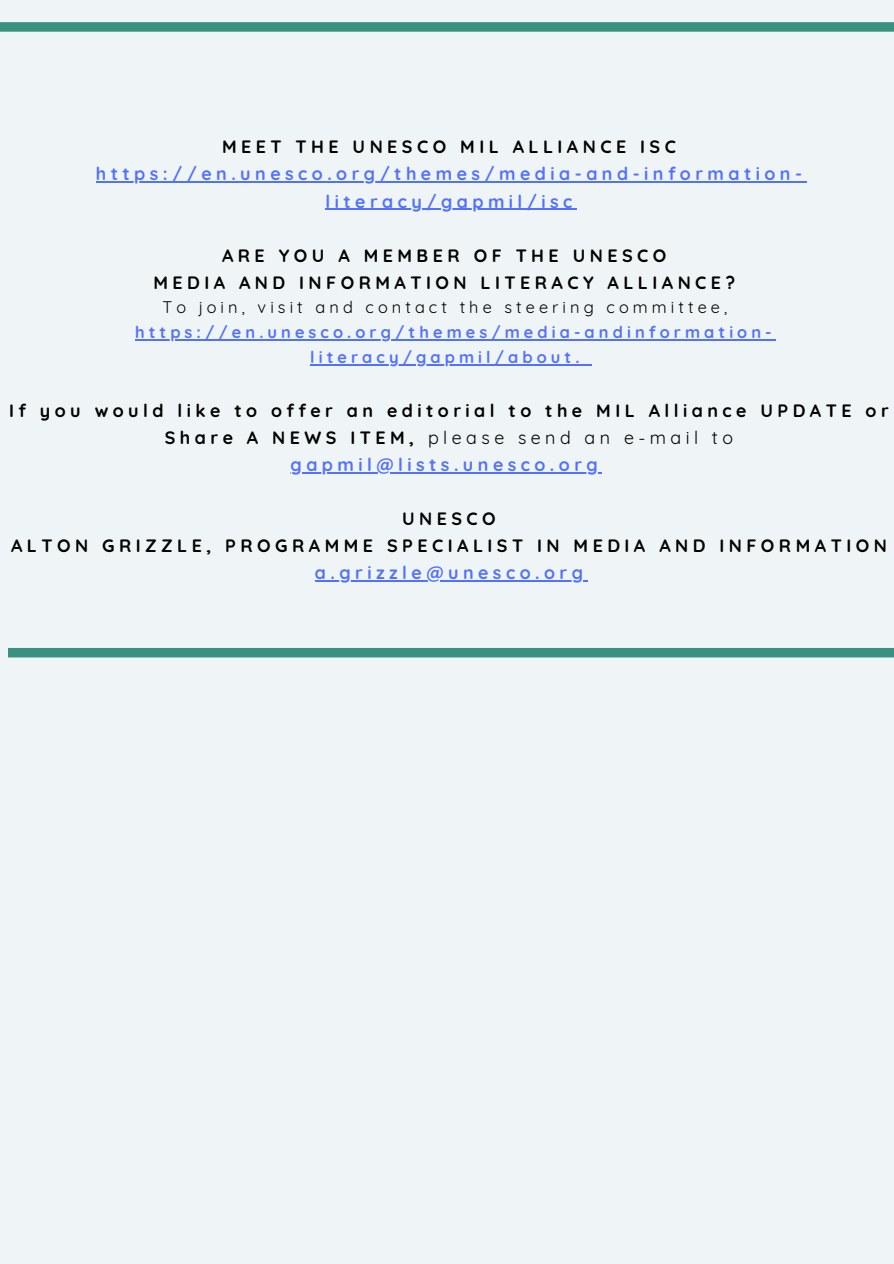
<style>
.page{position:relative;width:894px;height:1264px;background:#fff}
.page>*{position:absolute;margin:0;border:0;box-sizing:border-box;transform-origin:0 0}
.t1{font:700 17.85px/27px "Quicksand";letter-spacing:.25em;color:#000;text-align:center}
.t2{font:700 17.85px/27px "Quicksand";letter-spacing:.25em;color:#5271ff;text-align:center}
.t3{font:700 16.35px "Quicksand";letter-spacing:.25em;color:#5271ff}
.t4{font:16.35px "Quicksand";letter-spacing:.25em;color:#000}
.s1{font-weight:400}
.s2{color:#5271ff}
</style>
<div class="page">
<div style="left:0;top:0;width:893px;height:1263px;background:#eff5f6"></div>
<hr style="left:96px;top:182px;width:710px;height:1px;background:#5271ff">
<hr style="left:325px;top:209px;width:251px;height:1px;background:#5271ff">
<hr style="left:135px;top:339px;width:640px;height:1px;background:#5271ff">
<hr style="left:310px;top:364px;width:273px;height:1px;background:#5271ff">
<hr style="left:290px;top:472px;width:312px;height:1px;background:#5271ff">
<hr style="left:315px;top:580px;width:272px;height:1px;background:#5271ff">
<div style="left:8px;top:648px;width:885px;height:9px;background:#3b9180"></div>
<svg style="left:0;top:22px;width:893px;height:10px;background:#429584"></svg>
<p class="t1" style="left:222px;top:133px;width:455px">MEET THE UNESCO MIL ALLIANCE ISC</p>
<p class="t2" style="left:96px;top:160px;width:707px">https://en.unesco.org/themes/media-and-information&shy;literacy/gapmil/isc</p>
<p class="t1" style="left:222px;top:241px;width:446px">ARE YOU A MEMBER OF THE UNESCO</p>
<p class="t1" style="left:153px;top:268px;width:583px">MEDIA AND INFORMATION LITERACY ALLIANCE?</p>
<p class="t4" style="left:162px;top:297px;width:566px">To join, visit and contact the steering committee,</p>
<p class="t3" style="left:135px;top:322px;width:638px">https://en.unesco.org/themes/media-andinformation-</p>
<p class="t3" style="left:310px;top:346px;width:271px">literacy/gapmil/about.</p>
<p class="t1" style="left:9px;top:397px;width:880px">If you would like to offer an editorial to the MIL Alliance UPDATE or<br>Share A NEWS ITEM, <span class="s1">please send an e-mail to </span><span class="s2">gapmil@lists.unesco.org</span></p>
<p class="t1" style="left:402px;top:505px;width:95px">UNESCO</p>
<p class="t1" style="left:11px;top:532px;width:877px">ALTON GRIZZLE, PROGRAMME SPECIALIST IN MEDIA AND INFORMATION</p>
<p class="t2" style="left:315px;top:559px;width:269px">a.grizzle@unesco.org</p>
</div>
